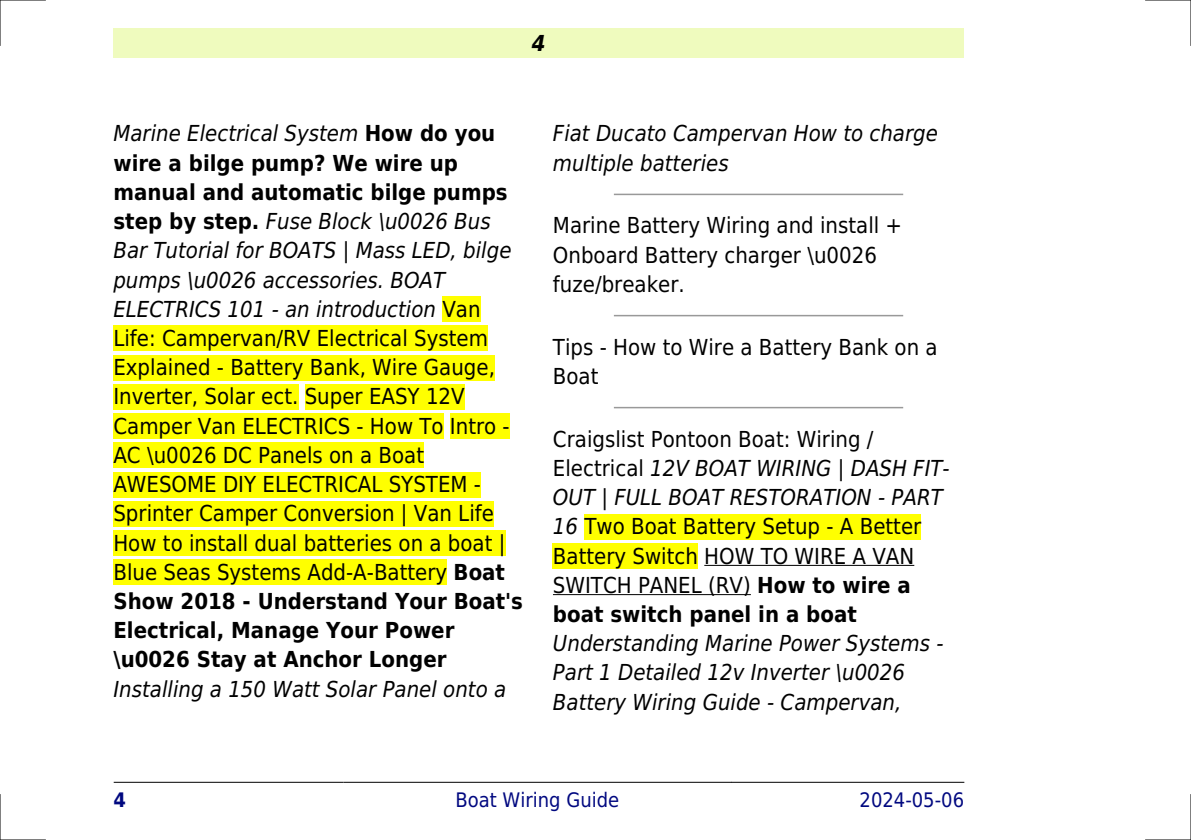
<style>
.page{position:relative;width:1191px;height:840px;background:#fff}
.page>*{position:absolute;margin:0;border:0;box-sizing:border-box;transform-origin:0 0}
.t1{font:22px/29.2px "DejaVu Sans Condensed";color:#000}
.t2{font:italic 22px/29.2px "DejaVu Sans Condensed";color:#000}
.t3{font:italic 700 22px "DejaVu Sans Condensed";color:#000}
.t4{font:20px "DejaVu Sans Condensed";color:#000880}
.t5{font:700 20px "DejaVu Sans Condensed";color:#000880}
.s1{font-style:italic}
.s2{font-weight:700}
</style>
<div class="page">
<div style="left:113px;top:28px;width:851px;height:30px;background:#effbbe"></div>
<hr style="left:114px;top:781px;width:229px;height:1px;background:#000">
<hr style="left:344px;top:781px;width:387px;height:1px;background:#000">
<hr style="left:731px;top:781px;width:233px;height:1px;background:#000">
<div style="left:442px;top:296px;width:38px;height:26px;background:#ff0"></div>
<div style="left:113px;top:325px;width:375px;height:26px;background:#ff0"></div>
<div style="left:113px;top:354px;width:382px;height:26px;background:#ff0"></div>
<div style="left:113px;top:384px;width:185px;height:25px;background:#ff0"></div>
<div style="left:305px;top:384px;width:160px;height:25px;background:#ff0"></div>
<div style="left:113px;top:413px;width:331px;height:25px;background:#ff0"></div>
<div style="left:450px;top:413px;width:60px;height:25px;background:#ff0"></div>
<div style="left:113px;top:442px;width:311px;height:26px;background:#ff0"></div>
<div style="left:113px;top:471px;width:368px;height:26px;background:#ff0"></div>
<div style="left:113px;top:500px;width:381px;height:26px;background:#ff0"></div>
<div style="left:113px;top:530px;width:392px;height:25px;background:#ff0"></div>
<div style="left:113px;top:559px;width:334px;height:25px;background:#ff0"></div>
<hr style="left:614px;top:193px;width:288px;height:2px;background:#999">
<hr style="left:614px;top:315px;width:288px;height:1px;background:#999">
<hr style="left:614px;top:406px;width:288px;height:2px;background:#999">
<div style="left:584px;top:513px;width:337px;height:26px;background:#ff0"></div>
<div style="left:553px;top:542px;width:145px;height:26px;background:#ff0"></div>
<hr style="left:704px;top:564px;width:210px;height:1px;background:#000">
<hr style="left:553px;top:593px;width:198px;height:1px;background:#000">
<hr style="left:0;top:0;width:45px;height:1px;background:#000">
<hr style="left:1145px;top:0;width:46px;height:1px;background:#000">
<hr style="left:0;top:839px;width:45px;height:1px;background:#000">
<hr style="left:1145px;top:839px;width:46px;height:1px;background:#000">
<hr style="left:0;top:0;width:1px;height:45px;background:#000">
<hr style="left:0;top:794px;width:1px;height:45px;background:#000">
<hr style="left:1190px;top:0;width:1px;height:45px;background:#000">
<hr style="left:1190px;top:794px;width:1px;height:45px;background:#000">
<p class="t3" style="left:532px;top:30px;width:15px">4</p>
<p class="t1" style="left:113px;top:119px;width:411px"><span class="s1">Marine Electrical System</span> <span class="s2">How do you wire a bilge pump? We wire up manual and automatic bilge pumps step by step.</span> <span class="s1">Fuse Block \u0026 Bus Bar Tutorial for BOATS | Mass LED, bilge pumps \u0026 accessories. BOAT ELECTRICS 101 - an introduction</span> Van Life: Campervan/RV Electrical System Explained - Battery Bank, Wire Gauge, Inverter, Solar ect. Super EASY 12V Camper Van ELECTRICS - How To Intro - AC \u0026 DC Panels on a Boat AWESOME DIY ELECTRICAL SYSTEM - Sprinter Camper Conversion | Van Life How to install dual batteries on a boat | Blue Seas Systems Add-A-Battery <span class="s2">Boat Show 2018 - Understand Your Boat's Electrical, Manage Your Power \u0026 Stay at Anchor Longer</span></p>
<p class="t2" style="left:113px;top:674px;width:394px">Installing a 150 Watt Solar Panel onto a</p>
<p class="t2" style="left:553px;top:119px;width:386px">Fiat Ducato Campervan How to charge multiple batteries</p>
<p class="t1" style="left:553px;top:211px;width:351px">Marine Battery Wiring and install +<br>Onboard Battery charger \u0026 fuze/breaker.</p>
<p class="t1" style="left:553px;top:332px;width:386px">Tips - How to Wire a Battery Bank on a<br>Boat</p>
<p class="t1" style="left:553px;top:424px;width:398px">Craigslist Pontoon Boat: Wiring /<br>Electrical <span class="s1">12V BOAT WIRING | DASH FIT-<br>OUT | FULL BOAT RESTORATION - PART<br>16</span> Two Boat Battery Setup - A Better<br>Battery Switch HOW TO WIRE A VAN<br>SWITCH PANEL (RV) <span class="s2">How to wire a boat switch panel in a boat</span></p>
<p class="t2" style="left:553px;top:628px;width:392px">Understanding Marine Power Systems -<br>Part 1 Detailed 12v Inverter \u0026<br>Battery Wiring Guide - Campervan,</p>
<p class="t5" style="left:113px;top:787px;width:14px">4</p>
<p class="t4" style="left:455px;top:787px;width:165px">Boat Wiring Guide</p>
<p class="t4" style="left:859px;top:787px;width:106px">2024-05-06</p>
</div>
